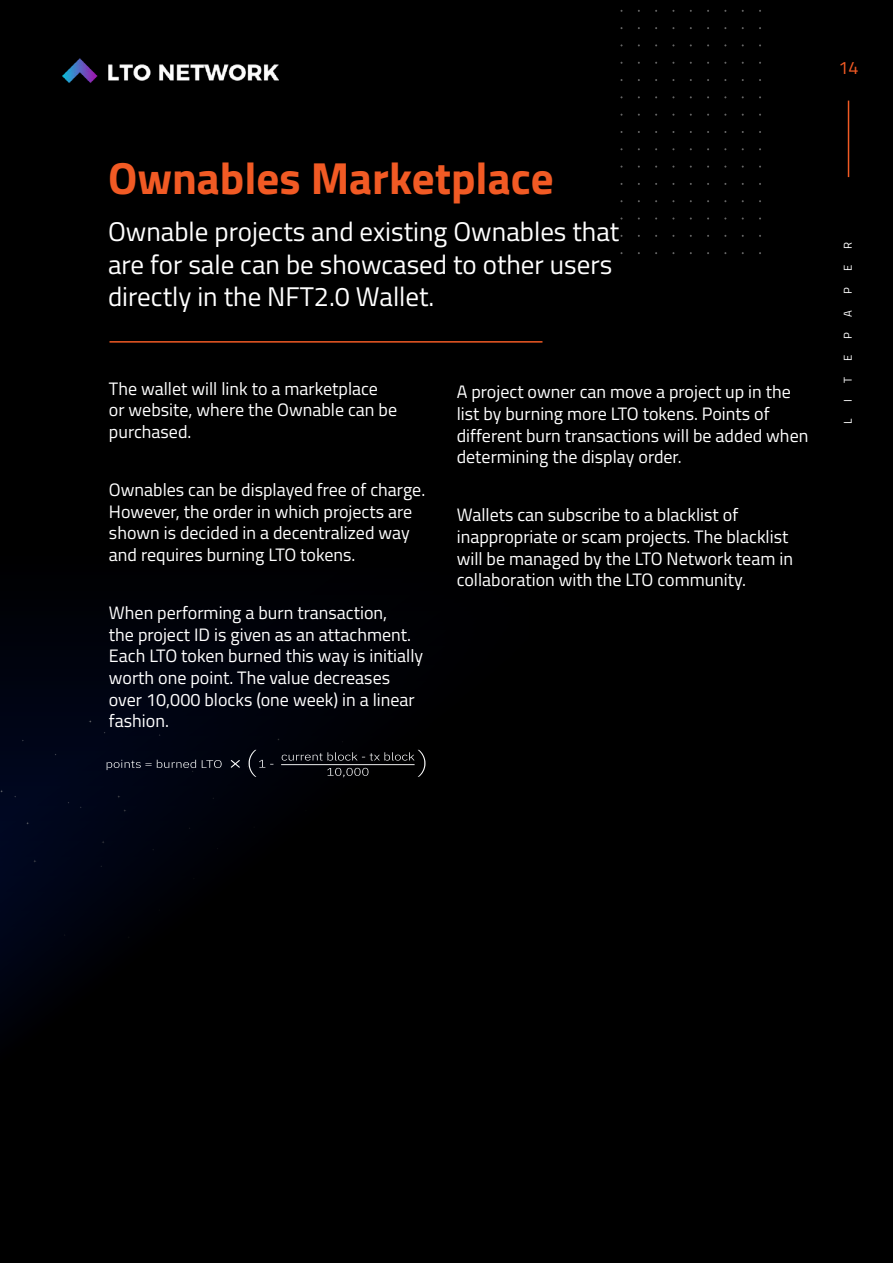
<style>
.page{position:relative;width:893px;height:1263px;background:#000}
.page>*{position:absolute;margin:0;border:0;box-sizing:border-box;transform-origin:0 0}
.t1{font:700 45px "Titillium Web";color:#f15a24}
.t2{font:27px/32.4px "Titillium Web";color:#fff}
.t3{font:18px/21.6px "Titillium Web";color:#fff}
.t4{font:18px "Titillium Web";color:#f15a24}
.t5{font:11.4px "Titillium Web";color:#fff}
</style>
<div class="page">
<svg style="left:0;top:634px;width:296px;height:389px"></svg>
<svg style="left:277px;top:737px;width:3px;height:4px"></svg>
<svg style="left:101px;top:840px;width:3px;height:4px"></svg>
<svg style="left:26px;top:821px;width:3px;height:4px"></svg>
<svg style="left:0;top:789px;width:4px;height:4px"></svg>
<svg style="left:33px;top:859px;width:4px;height:4px"></svg>
<svg style="left:88px;top:720px;width:4px;height:3px"></svg>
<hr style="left:110px;top:341px;width:432px;height:2px;background:#f15a24">
<div style="left:104px;top:747px;width:390px;height:194px;background:linear-gradient(to right,#00030e,#000)"></div>
<svg style="left:107px;top:760px;width:115px;height:12px"></svg>
<svg style="left:231px;top:760px;width:9px;height:8px"></svg>
<svg style="left:282px;top:750px;width:143px;height:33px"></svg>
<hr style="left:281px;top:764px;width:134px;height:1px;background:#fff">
<svg style="left:247px;top:750px;width:26px;height:27px"></svg>
<img style="left:62px;top:58px;width:216px;height:25px">
<hr style="left:848px;top:101px;width:1px;height:76px;background:#f15a24">
<p class="t4" style="left:838px;top:55px;width:22px">14</p>
<h1 class="t1" style="left:108px;top:143px;width:447px">Ownables Marketplace</h1>
<h2 class="t2" style="left:108px;top:214px;width:513px">Ownable projects and existing Ownables that are for sale can be showcased to other users directly in the NFT2.0 Wallet.</h2>
<p class="t3" style="left:109px;top:377px;width:290px">The wallet will link to a marketplace or website, where the Ownable can be purchased.</p>
<p class="t3" style="left:109px;top:478px;width:318px">Ownables can be displayed free of charge.<br>However, the order in which projects are shown is decided in a decentralized way and requires burning LTO tokens.</p>
<p class="t3" style="left:109px;top:601px;width:316px">When performing a burn transaction,<br>the project ID is given as an attachment.<br>Each LTO token burned this way is initially worth one point. The value decreases over 10,000 blocks (one week) in a linear fashion.</p>
<p class="t3" style="left:457px;top:380px;width:353px">A project owner can move a project up in the list by burning more LTO tokens. Points of different burn transactions will be added when determining the display order.</p>
<p class="t3" style="left:457px;top:503px;width:338px">Wallets can subscribe to a blacklist of inappropriate or scam projects. The blacklist will be managed by the LTO Network team in collaboration with the LTO community.</p>
<p class="t5" style="left:839px;top:249px;width:8px;rotate:-90deg">R</p>
<p class="t5" style="left:839px;top:271px;width:8px;rotate:-90deg">E</p>
<p class="t5" style="left:839px;top:294px;width:8px;rotate:-90deg">P</p>
<p class="t5" style="left:839px;top:317px;width:8px;rotate:-90deg">A</p>
<p class="t5" style="left:839px;top:339px;width:8px;rotate:-90deg">P</p>
<p class="t5" style="left:839px;top:361px;width:8px;rotate:-90deg">E</p>
<p class="t5" style="left:839px;top:383px;width:7px;rotate:-90deg">T</p>
<p class="t5" style="left:839px;top:402px;width:4px;rotate:-90deg">I</p>
<p class="t5" style="left:839px;top:423px;width:7px;rotate:-90deg">L</p>
</div>
